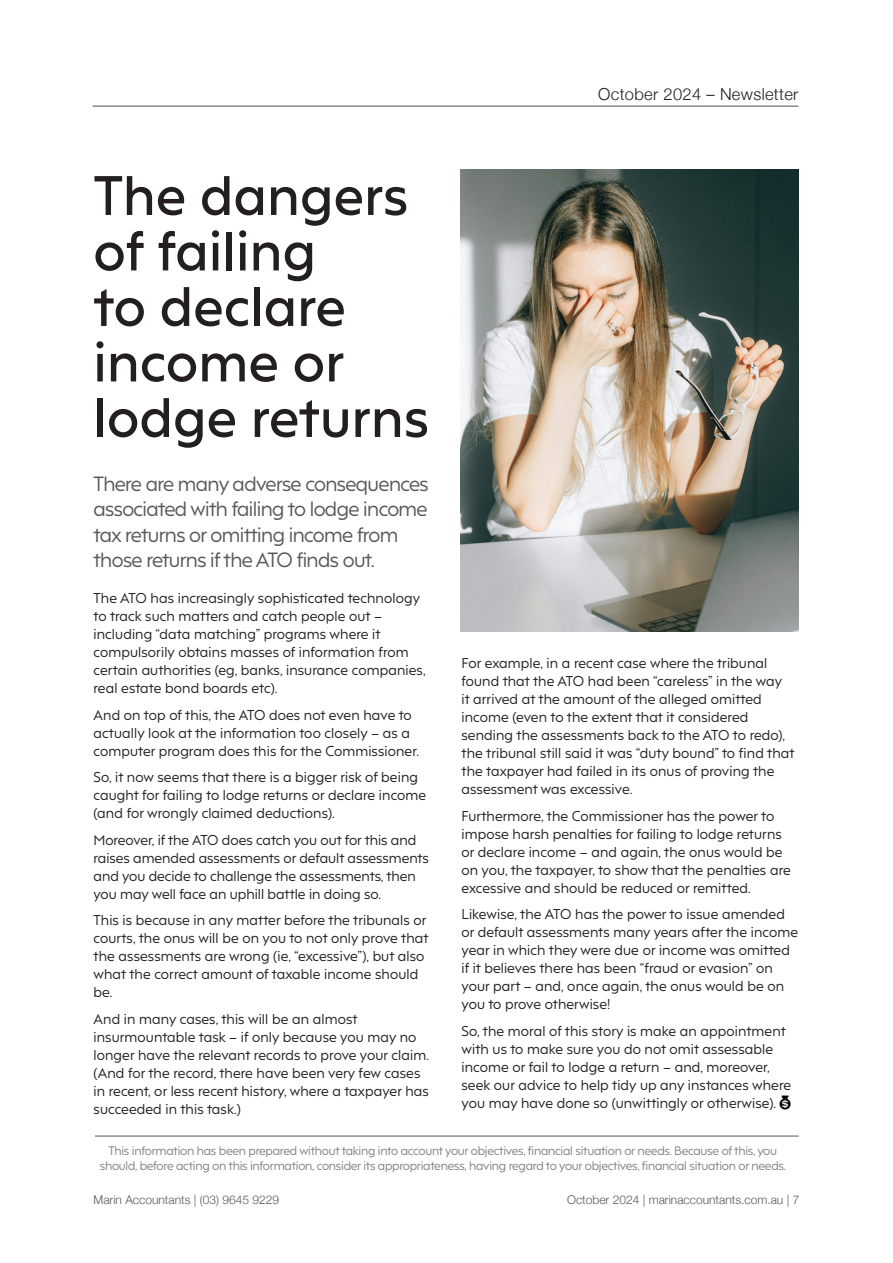
<style>
.page{position:relative;width:893px;height:1263px;background:#fff}
.page>*{position:absolute;margin:0;border:0;box-sizing:border-box;transform-origin:0 0}
.t1{font:600 52.5px/55.5px "F37 Hooj";letter-spacing:.01em;color:#231f20}
.t2{font:19.5px/25.5px "F37 Hooj";letter-spacing:-.03em;color:#57585a}
.t3{font:300 16.5px "Helvetica Neue";letter-spacing:.02em;color:#231f20}
.t4{font:13.5px/18px "F37 Hooj";letter-spacing:.01em;color:#231f20}
.t5{font:300 12px "Helvetica Neue";color:#57585a}
.t6{font:11.7px/15px "F37 Hooj";letter-spacing:-.02em;color:#808285;text-align:center}
.s1{font-family:"Modern Pictograms";font-size:21px;color:#040503}
</style>
<div class="page">
<hr style="left:93px;top:106px;width:705px;height:1px;background:#231f20">
<img style="left:460px;top:169px;width:338px;height:462px">
<hr style="left:95px;top:1135px;width:704px;height:2px;background:#231f20">
<p class="t3" style="left:598px;top:81px;width:202px">October 2024 – Newsletter</p>
<h1 class="t1" style="left:94px;top:162px;width:337px">The dangers of failing<br>to declare income or lodge returns</h1>
<h2 class="t2" style="left:94px;top:469px;width:337px">There are many adverse consequences associated with failing to lodge income tax returns or omitting income from those returns if the ATO finds out.</h2>
<p class="t4" style="left:94px;top:588px;width:334px">The ATO has increasingly sophisticated technology to track such matters and catch people out – including “data matching” programs where it compulsorily obtains masses of information from certain authorities (eg, banks, insurance companies, real estate bond boards etc).</p>
<p class="t4" style="left:94px;top:704px;width:327px">And on top of this, the ATO does not even have to actually look at the information too closely – as a computer program does this for the Commissioner.</p>
<p class="t4" style="left:94px;top:767px;width:334px">So, it now seems that there is a bigger risk of being caught for failing to lodge returns or declare income (and for wrongly claimed deductions).</p>
<p class="t4" style="left:94px;top:829px;width:337px">Moreover, if the ATO does catch you out for this and raises amended assessments or default assessments and you decide to challenge the assessments, then you may well face an uphill battle in doing so.</p>
<p class="t4" style="left:94px;top:910px;width:336px">This is because in any matter before the tribunals or courts, the onus will be on you to not only prove that the assessments are wrong (ie, “excessive”), but also what the correct amount of taxable income should be.</p>
<p class="t4" style="left:94px;top:1008px;width:337px">And in many cases, this will be an almost insurmountable task – if only because you may no longer have the relevant records to prove your claim. (And for the record, there have been very few cases in recent, or less recent history, where a taxpayer has succeeded in this task.)</p>
<p class="t4" style="left:461px;top:652px;width:335px">For example, in a recent case where the tribunal found that the ATO had been “careless” in the way<br>it arrived at the amount of the alleged omitted income (even to the extent that it considered sending the assessments back to the ATO to redo), the tribunal still said it was “duty bound” to find that the taxpayer had failed in its onus of proving the assessment was excessive.</p>
<p class="t4" style="left:461px;top:805px;width:331px">Furthermore, the Commissioner has the power to impose harsh penalties for failing to lodge returns or declare income – and again, the onus would be on you, the taxpayer, to show that the penalties are excessive and should be reduced or remitted.</p>
<p class="t4" style="left:461px;top:903px;width:338px">Likewise, the ATO has the power to issue amended or default assessments many years after the income year in which they were due or income was omitted if it believes there has been “fraud or evasion” on your part – and, once again, the onus would be on you to prove otherwise!</p>
<p class="t4" style="left:461px;top:1020px;width:332px">So, the moral of this story is make an appointment with us to make sure you do not omit assessable income or fail to lodge a return – and, moreover, seek our advice to help tidy up any instances where you may have done so (unwittingly or otherwise).<span class="s1">$</span></p>
<p class="t6" style="left:100px;top:1142px;width:688px">This information has been prepared without taking into account your objectives, financial situation or needs. Because of this, you should, before acting on this information, consider its appropriateness, having regard to your objectives, financial situation or needs.</p>
<p class="t5" style="left:94px;top:1190px;width:187px">Marin Accountants | (03) 9645 9229</p>
<p class="t5" style="left:567px;top:1190px;width:234px">October 2024 | marinaccountants.com.au | 7</p>
</div>
